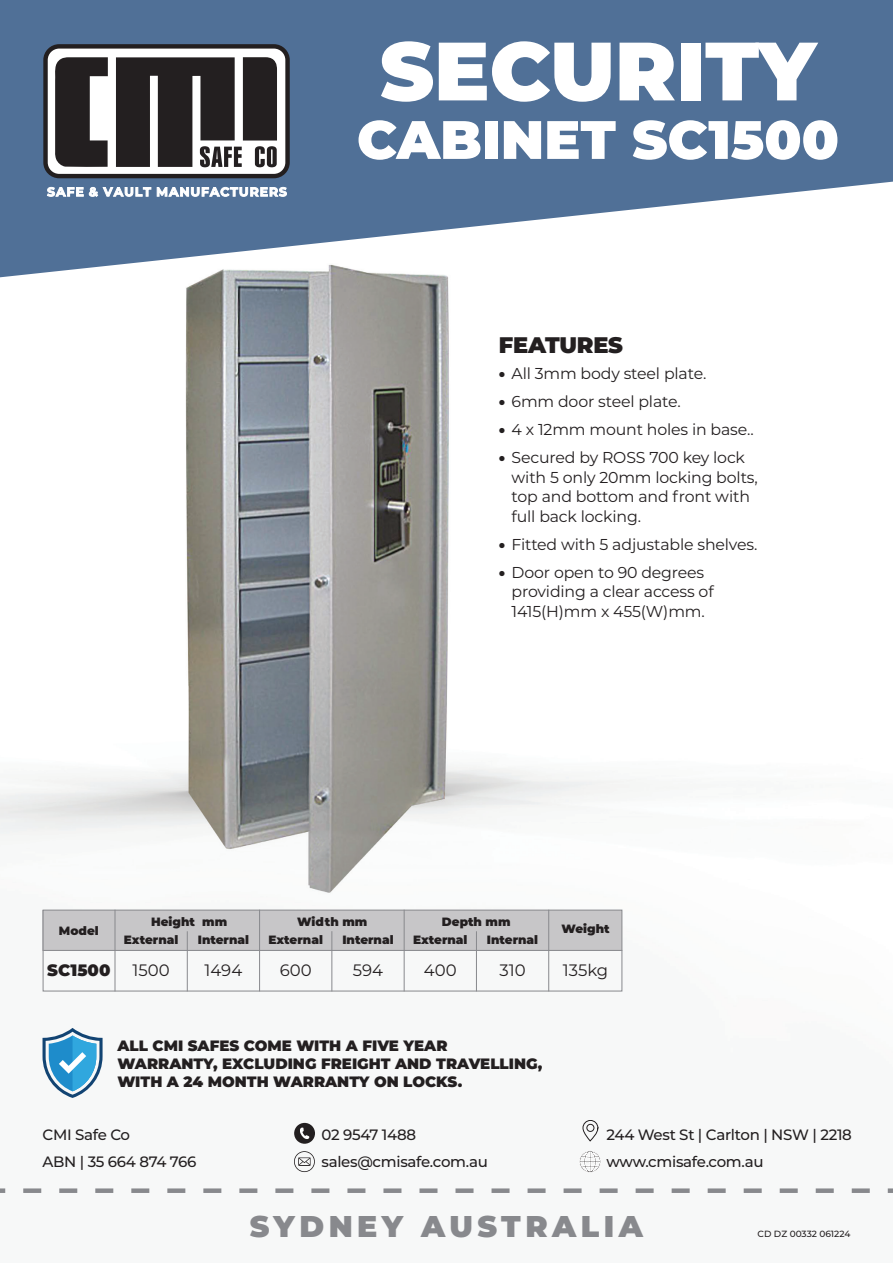
<style>
.page{position:relative;width:893px;height:1263px;background:#fff}
.page>*{position:absolute;margin:0;border:0;box-sizing:border-box;transform-origin:0 0}
.t1{font:900 82.5px "Montserrat";color:#fff}
.t2{font:900 54px "Montserrat";color:#fff}
.t3{font:900 30px "Montserrat";letter-spacing:.15em;color:#88898d}
.t4{font:900 22.5px "Montserrat";letter-spacing:-.01em;color:#231f20}
.t5{font:16.5px "Montserrat";color:#231f20}
.t6{font:900 16.5px "Montserrat";color:#231f20}
.t7{font:15.75px/19.5px "Montserrat";letter-spacing:-.01em;color:#231f20}
.t8{font:500 15px "Montserrat";letter-spacing:-.02em;color:#231f20}
.t9{font:900 15px/18px "Montserrat";color:#231f20}
.t10{font:900 12px "Montserrat";color:#231f20}
.t11{font:500 9px "Montserrat";color:#231f20}
.s1{font-weight:900}
</style>
<div class="page">
<img style="left:0;top:277px;width:633px;height:896px">
<div style="left:43px;top:910px;width:579px;height:40px;background:#c7c6c8"></div>
<div style="left:43px;top:910px;width:579px;height:81px;border:1px solid #88898d"></div>
<hr style="left:115px;top:910px;width:1px;height:81px;background:#88898d">
<hr style="left:187px;top:931px;width:1px;height:60px;background:#88898d">
<hr style="left:259px;top:910px;width:1px;height:81px;background:#88898d">
<hr style="left:331px;top:931px;width:1px;height:60px;background:#88898d">
<hr style="left:404px;top:910px;width:1px;height:81px;background:#88898d">
<hr style="left:476px;top:931px;width:1px;height:60px;background:#88898d">
<hr style="left:548px;top:910px;width:1px;height:81px;background:#88898d">
<hr style="left:43px;top:950px;width:579px;height:1px;background:#88898d">
<svg style="left:43px;top:1028px;width:60px;height:70px"></svg>
<svg style="left:294px;top:1123px;width:21px;height:21px"></svg>
<svg style="left:582px;top:1120px;width:17px;height:22px"></svg>
<svg style="left:294px;top:1151px;width:21px;height:21px"></svg>
<svg style="left:579px;top:1150px;width:22px;height:23px"></svg>
<svg style="left:0;top:1188px;width:893px;height:5px"></svg>
<svg style="left:0;top:0;width:893px;height:277px;fill:#507097"></svg>
<div style="left:46px;top:46px;width:242px;height:130px;background:#fff;border-radius:14px"></div>
<div style="left:43px;top:44px;width:247px;height:134px;border:4px solid #231f20;border-radius:14px"></div>
<svg style="left:116px;top:57px;width:161px;height:110px"></svg>
<svg style="left:55px;top:57px;width:53px;height:110px"></svg>
<svg style="left:47px;top:187px;width:104px;height:9px"></svg>
<svg style="left:157px;top:187px;width:130px;height:9px"></svg>
<p class="t1" style="left:380px;top:9px;width:438px">SECURITY</p>
<p class="t2" style="left:357px;top:99px;width:483px">CABINET SC1500</p>
<p class="t4" style="left:499px;top:328px;width:126px">FEATURES</p>
<p class="t7" style="left:499px;top:363px;width:209px"><span class="s1">•</span> All 3mm body steel plate.</p>
<p class="t7" style="left:499px;top:391px;width:183px"><span class="s1">•</span> 6mm door steel plate.</p>
<p class="t7" style="left:499px;top:419px;width:256px"><span class="s1">•</span> 4 x 12mm mount holes in base..</p>
<p class="t7" style="left:512px;top:447px;width:248px;text-indent:-13px"><span class="s1">•</span> Secured by ROSS 700 key lock with 5 only 20mm locking bolts, top and bottom and front with full back locking.</p>
<p class="t7" style="left:499px;top:534px;width:260px"><span class="s1">•</span> Fitted with 5 adjustable shelves.</p>
<p class="t7" style="left:512px;top:562px;width:204px;text-indent:-13px"><span class="s1">•</span> Door open to 90 degrees providing a clear access of<br>1415(H)mm x 455(W)mm.</p>
<p class="t10" style="left:151px;top:912px;width:78px">Height mm</p>
<p class="t10" style="left:297px;top:912px;width:72px">Width mm</p>
<p class="t10" style="left:442px;top:912px;width:70px">Depth mm</p>
<p class="t10" style="left:59px;top:921px;width:41px">Model</p>
<p class="t10" style="left:562px;top:920px;width:50px">Weight</p>
<p class="t10" style="left:124px;top:930px;width:56px">External</p>
<p class="t10" style="left:198px;top:930px;width:53px">Internal</p>
<p class="t10" style="left:268px;top:930px;width:56px">External</p>
<p class="t10" style="left:342px;top:930px;width:53px">Internal</p>
<p class="t10" style="left:413px;top:930px;width:56px">External</p>
<p class="t10" style="left:487px;top:930px;width:53px">Internal</p>
<p class="t6" style="left:47px;top:958px;width:65px">SC1500</p>
<p class="t5" style="left:133px;top:959px;width:39px">1500</p>
<p class="t5" style="left:205px;top:959px;width:39px">1494</p>
<p class="t5" style="left:280px;top:959px;width:33px">600</p>
<p class="t5" style="left:353px;top:959px;width:32px">594</p>
<p class="t5" style="left:424px;top:959px;width:34px">400</p>
<p class="t5" style="left:499px;top:959px;width:28px">310</p>
<p class="t5" style="left:563px;top:959px;width:47px">135kg</p>
<p class="t9" style="left:117px;top:1036px;width:426px">ALL CMI SAFES COME WITH A FIVE YEAR<br>WARRANTY, EXCLUDING FREIGHT AND TRAVELLING,<br>WITH A 24 MONTH WARRANTY ON LOCKS.</p>
<p class="t8" style="left:43px;top:1124px;width:89px">CMI Safe Co</p>
<p class="t8" style="left:322px;top:1124px;width:96px">02 9547 1488</p>
<p class="t8" style="left:607px;top:1124px;width:247px">244 West St | Carlton | NSW | 2218</p>
<p class="t8" style="left:43px;top:1151px;width:155px">ABN | 35 664 874 766</p>
<p class="t8" style="left:322px;top:1151px;width:168px">sales@cmisafe.com.au</p>
<p class="t8" style="left:607px;top:1151px;width:159px">www.cmisafe.com.au</p>
<p class="t3" style="left:250px;top:1203px;width:395px">SYDNEY AUSTRALIA</p>
<p class="t11" style="left:758px;top:1227px;width:94px">CD DZ 00332 061224</p>
</div>
